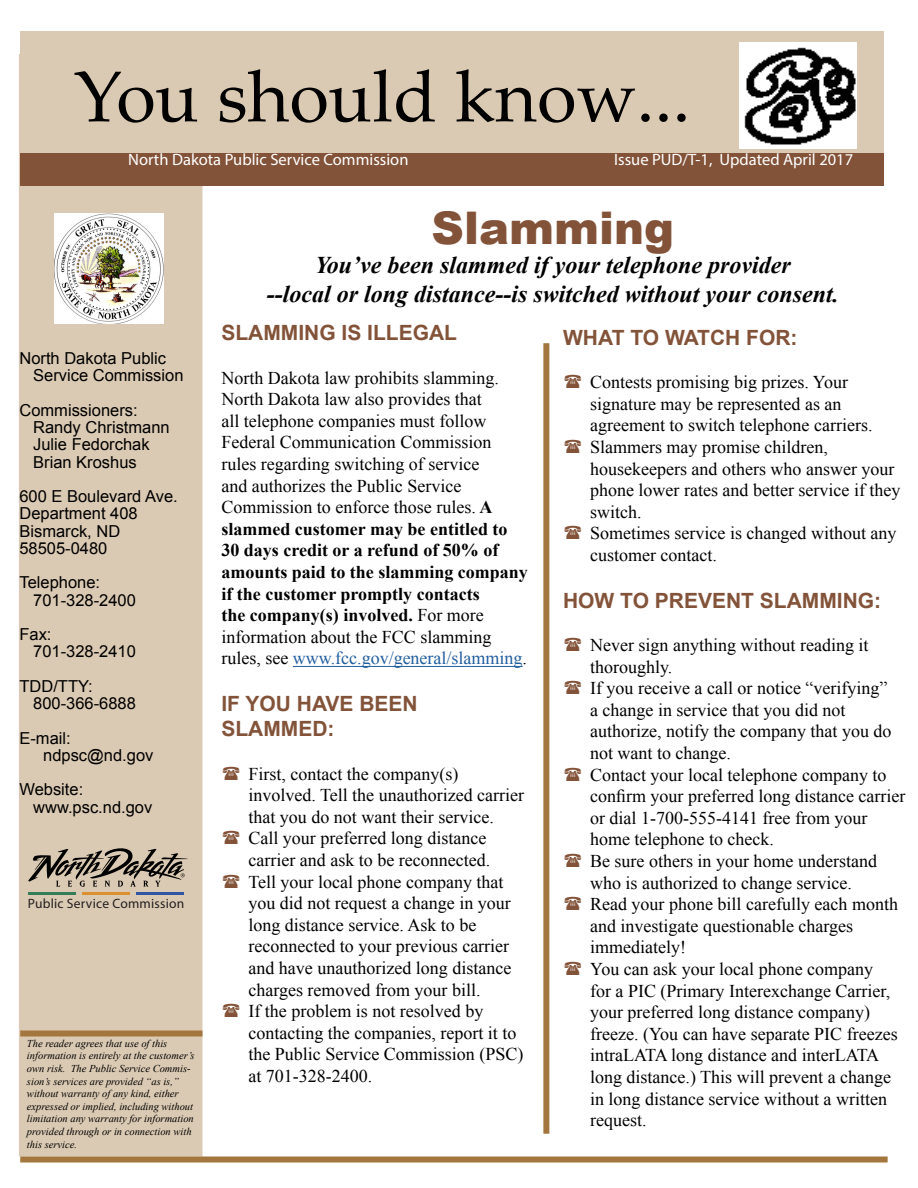
<style>
.page{position:relative;width:918px;height:1188px;background:#fff}
.page>*{position:absolute;margin:0;border:0;box-sizing:border-box;transform-origin:0 0}
.t1{font:72px "Palatino Linotype";color:#000}
.t2{font:900 45px "Arial";color:#835339}
.t3{font:italic 700 24px/28.8px "Times New Roman";color:#000;text-align:center}
.t4{font:700 21px/25.2px "Arial";color:#835339}
.t5{font:18px/21.6px "Times New Roman";color:#000}
.t6{font:16.5px/17.2px "Arial";color:#000}
.t7{font:16.5px "Myriad Pro";color:#fff}
.t8{font:13.5px "Myriad Pro";letter-spacing:.015em;color:#231f20}
.t9{font:italic 10.5px/12.6px "Times New Roman";color:#000}
.s1{font-weight:700}
.s2{color:#215e9e}
</style>
<div class="page">
<div style="left:20px;top:55px;width:182px;height:1101px;background:#dbcab3"></div>
<div style="left:19px;top:54px;width:183px;height:1102px;border:1px solid #dbcab3"></div>
<div style="left:20px;top:32px;width:864px;height:148px;background:#dbcab3"></div>
<div style="left:20px;top:153px;width:864px;height:32px;background:#835339"></div>
<img style="left:739px;top:42px;width:117px;height:106px">
<hr style="left:293px;top:666px;width:230px;height:1px;background:#215e9e">
<div style="left:543px;top:343px;width:6px;height:791px;background:#a2763d"></div>
<div style="left:20px;top:1031px;width:182px;height:6px;background:#a2763d"></div>
<div style="left:20px;top:1157px;width:868px;height:6px;background:#a2763d"></div>
<img style="left:54px;top:214px;width:109px;height:110px">
<hr style="left:28px;top:893px;width:48px;height:2px;background:#357d57">
<hr style="left:82px;top:893px;width:48px;height:2px;background:#db9130">
<hr style="left:136px;top:893px;width:48px;height:2px;background:#3155a4">
<svg style="left:28px;top:848px;width:160px;height:39px"></svg>
<h1 class="t1" style="left:74px;top:54px;width:618px">You should know...</h1>
<p class="t7" style="left:128px;top:154px;width:282px">North Dakota Public Service Commission</p>
<p class="t7" style="left:614px;top:154px;width:240px">Issue PUD/T-1, Updated April 2017</p>
<p class="t6" style="left:33px;top:351px;width:152px;text-indent:-14px">North Dakota Public<br>Service Commission</p>
<p class="t6" style="left:33px;top:403px;width:138px;text-indent:-14px">Commissioners:<br>Randy Christmann<br>Julie Fedorchak<br>Brian Kroshus</p>
<p class="t6" style="left:19px;top:489px;width:160px">600 E Boulevard Ave.<br>Department 408<br>Bismarck, ND<br>58505-0480</p>
<p class="t6" style="left:33px;top:575px;width:104px;text-indent:-14px">Telephone:<br>701-328-2400</p>
<p class="t6" style="left:33px;top:627px;width:104px;text-indent:-14px">Fax:<br>701-328-2410</p>
<p class="t6" style="left:33px;top:679px;width:104px;text-indent:-14px">TDD/TTY:<br>800-366-6888</p>
<p class="t6" style="left:43px;top:731px;width:112px;text-indent:-24px">E-mail: ndpsc@nd.gov</p>
<p class="t6" style="left:33px;top:782px;width:121px;text-indent:-14px">Website: www.psc.nd.gov</p>
<p class="t8" style="left:28px;top:896px;width:158px">Public Service Commission</p>
<p class="t9" style="left:27px;top:1038px;width:169px">The reader agrees that use of this information is entirely at the customer’s own risk. The Public Service Commis&shy;sion’s services are provided “as is,” without warranty of any kind, either expressed or implied, including without limitation any warranty for information provided through or in connection with this service.</p>
<h2 class="t2" style="left:432px;top:212px;width:244px">Slamming</h2>
<h3 class="t3" style="left:267px;top:253px;width:574px">You’ve been slammed if your telephone provider<br>--local or long distance--is switched without your consent.</h3>
<p class="t4" style="left:221px;top:321px;width:237px">SLAMMING IS ILLEGAL</p>
<p class="t5" style="left:221px;top:369px;width:308px">North Dakota law prohibits slamming.<br>North Dakota law also provides that<br>all telephone companies must follow Federal Communication Commission rules regarding switching of service<br>and authorizes the Public Service Commission to enforce those rules. <span class="s1">A slammed customer may be entitled to 30 days credit or a refund of 50% of amounts paid to the slamming company if the customer promptly contacts<br>the company(s) involved.</span> For more information about the FCC slamming rules, see <span class="s2">www.fcc.gov/general/slamming</span>.</p>
<p class="t4" style="left:221px;top:691px;width:198px">IF YOU HAVE BEEN<br>SLAMMED:</p>
<p class="t5" style="left:248px;top:765px;width:277px">First, contact the company(s) involved. Tell the unauthorized carrier that you do not want their service.<br>Call your preferred long distance carrier and ask to be reconnected.<br>Tell your local phone company that you did not request a change in your long distance service. Ask to be reconnected to your previous carrier and have unauthorized long distance charges removed from your bill.<br>If the problem is not resolved by contacting the companies, report it to the Public Service Commission (PSC) at 701-328-2400.</p>
<p class="t4" style="left:563px;top:325px;width:236px">WHAT TO WATCH FOR:</p>
<p class="t5" style="left:590px;top:373px;width:312px">Contests promising big prizes. Your signature may be represented as an agreement to switch telephone carriers.<br>Slammers may promise children, housekeepers and others who answer your phone lower rates and better service if they switch.<br>Sometimes service is changed without any customer contact.</p>
<p class="t4" style="left:563px;top:588px;width:320px">HOW TO PREVENT SLAMMING:</p>
<p class="t5" style="left:590px;top:636px;width:317px">Never sign anything without reading it thoroughly.<br>If you receive a call or notice “verifying”<br>a change in service that you did not authorize, notify the company that you do not want to change.<br>Contact your local telephone company to confirm your preferred long distance carrier or dial 1-700-555-4141 free from your home telephone to check.<br>Be sure others in your home understand who is authorized to change service.<br>Read your phone bill carefully each month and investigate questionable charges immediately!<br>You can ask your local phone company<br>for a PIC (Primary Interexchange Carrier, your preferred long distance company) freeze. (You can have separate PIC freezes intraLATA long distance and interLATA long distance.) This will prevent a change in long distance service without a written request.</p>
</div>
